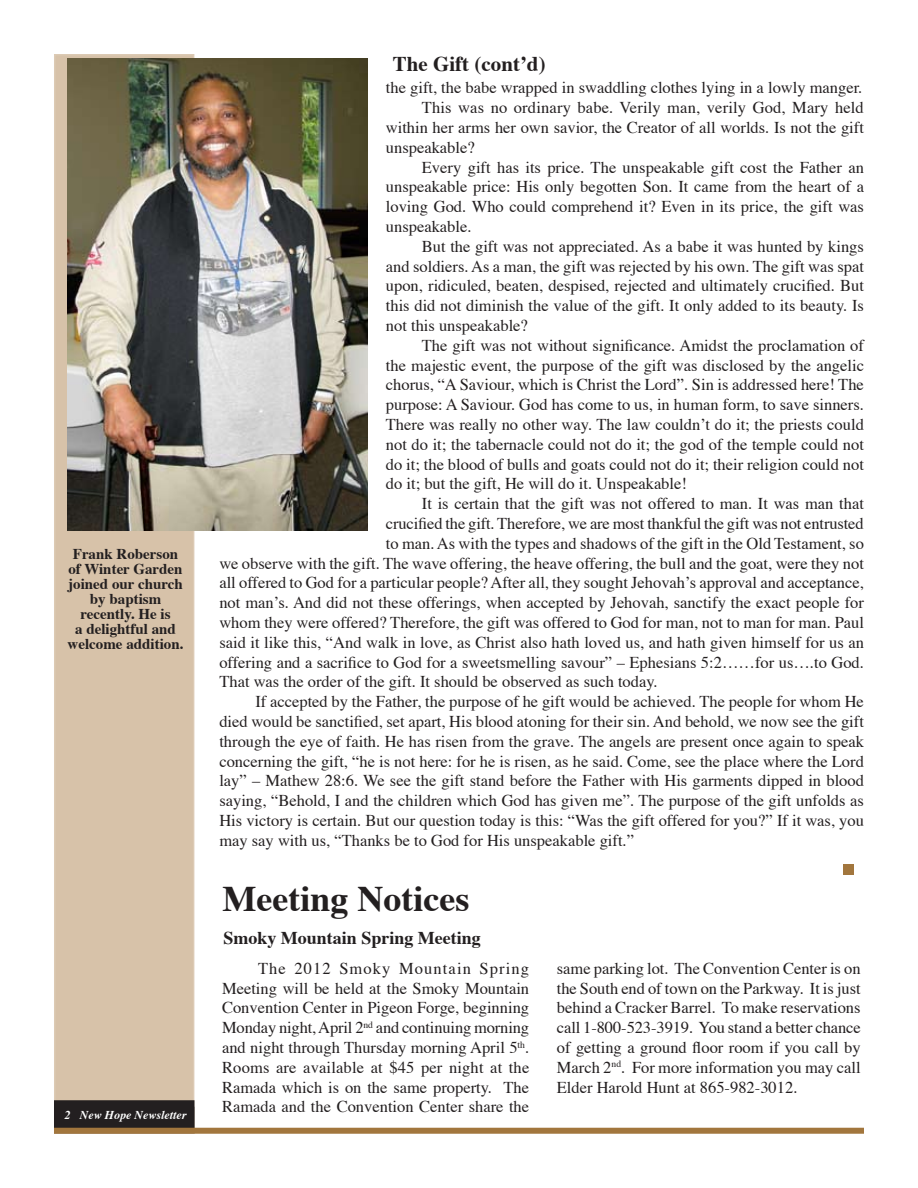
<style>
.page{position:relative;width:918px;height:1188px;background:#fff}
.page>*{position:absolute;margin:0;border:0;box-sizing:border-box;transform-origin:0 0}
.t1{font:700 36px "Times";color:#231f20}
.t2{font:700 21px "Times";color:#231f20}
.t3{font:700 18px "Times";color:#231f20}
.t4{font:16.5px/19.8px "Times";color:#231f20;text-align:justify}
.t5{font:700 15px/15px "Times";color:#231f20;text-align:center}
.t6{font:italic 700 12px "Times";color:#fff}
.t7{font:600 12px "Adobe Garamond";color:#fff}
</style>
<div class="page">
<div style="left:54px;top:54px;width:140px;height:1080px;background:#d7c2a9;border:2px solid #dccab4"></div>
<div style="left:55px;top:1101px;width:139px;height:26px;background:#231f20"></div>
<div style="left:54px;top:1100px;width:140px;height:28px;border:2px solid #231f20"></div>
<div style="left:844px;top:864px;width:10px;height:10px;background:#a2763d"></div>
<img style="left:68px;top:58px;width:300px;height:473px">
<div style="left:54px;top:1128px;width:810px;height:6px;background:#a2763d"></div>
<p class="t5" style="left:68px;top:545px;width:117px">Frank Roberson of Winter Garden joined our church by baptism recently. He is<br>a delightful and welcome addition.</p>
<p class="t6" style="left:65px;top:1103px;width:123px">2 New Hope Newsletter</p>
<p class="t7" style="left:66px;top:1114px;width:66px">Paladin News</p>
<p class="t2" style="left:393px;top:44px;width:154px">The Gift (cont’d)</p>
<p class="t4" style="left:386px;top:77px;width:478px">the gift, the babe wrapped in swaddling clothes lying in a lowly manger.</p>
<p class="t4" style="left:422px;top:96px;width:444px">This was no ordinary babe. Verily man, verily God, Mary held</p>
<p class="t4" style="left:386px;top:116px;width:480px">within her arms her own savior, the Creator of all worlds. Is not the gift</p>
<p class="t4" style="left:386px;top:136px;width:90px">unspeakable?</p>
<p class="t4" style="left:422px;top:156px;width:444px">Every gift has its price. The unspeakable gift cost the Father an</p>
<p class="t4" style="left:386px;top:176px;width:480px">unspeakable price: His only begotten Son. It came from the heart of a</p>
<p class="t4" style="left:386px;top:195px;width:480px">loving God. Who could comprehend it? Even in its price, the gift was</p>
<p class="t4" style="left:386px;top:215px;width:87px">unspeakable.</p>
<p class="t4" style="left:422px;top:235px;width:444px">But the gift was not appreciated. As a babe it was hunted by kings</p>
<p class="t4" style="left:386px;top:255px;width:480px">and soldiers. As a man, the gift was rejected by his own. The gift was spat</p>
<p class="t4" style="left:386px;top:275px;width:480px">upon, ridiculed, beaten, despised, rejected and ultimately crucified. But</p>
<p class="t4" style="left:386px;top:294px;width:480px">this did not diminish the value of the gift. It only added to its beauty. Is</p>
<p class="t4" style="left:386px;top:314px;width:144px">not this unspeakable?</p>
<p class="t4" style="left:422px;top:334px;width:444px">The gift was not without significance. Amidst the proclamation of</p>
<p class="t4" style="left:386px;top:354px;width:480px">the majestic event, the purpose of the gift was disclosed by the angelic</p>
<p class="t4" style="left:386px;top:374px;width:480px">chorus, “A Saviour, which is Christ the Lord”. Sin is addressed here! The</p>
<p class="t4" style="left:386px;top:393px;width:480px">purpose: A Saviour. God has come to us, in human form, to save sinners.</p>
<p class="t4" style="left:386px;top:413px;width:480px">There was really no other way. The law couldn’t do it; the priests could</p>
<p class="t4" style="left:386px;top:433px;width:480px">not do it; the tabernacle could not do it; the god of the temple could not</p>
<p class="t4" style="left:386px;top:453px;width:480px">do it; the blood of bulls and goats could not do it; their religion could not</p>
<p class="t4" style="left:386px;top:473px;width:303px">do it; but the gift, He will do it. Unspeakable!</p>
<p class="t4" style="left:422px;top:492px;width:444px">It is certain that the gift was not offered to man. It was man that</p>
<p class="t4" style="left:386px;top:512px;width:479px">crucified the gift. Therefore, we are most thankful the gift was not entrusted</p>
<p class="t4" style="left:386px;top:532px;width:480px">to man. As with the types and shadows of the gift in the Old Testament, so</p>
<p class="t4" style="left:219px;top:552px;width:646px">we observe with the gift. The wave offering, the heave offering, the bull and the goat, were they not</p>
<p class="t4" style="left:219px;top:572px;width:646px">all offered to God for a particular people? After all, they sought Jehovah’s approval and acceptance,</p>
<p class="t4" style="left:219px;top:591px;width:646px">not man’s. And did not these offerings, when accepted by Jehovah, sanctify the exact people for</p>
<p class="t4" style="left:219px;top:611px;width:646px">whom they were offered? Therefore, the gift was offered to God for man, not to man for man. Paul</p>
<p class="t4" style="left:219px;top:631px;width:646px">said it like this, “And walk in love, as Christ also hath loved us, and hath given himself for us an</p>
<p class="t4" style="left:219px;top:651px;width:646px">offering and a sacrifice to God for a sweetsmelling savour” – Ephesians 5:2……for us….to God.</p>
<p class="t4" style="left:219px;top:671px;width:440px">That was the order of the gift. It should be observed as such today.</p>
<p class="t4" style="left:255px;top:690px;width:610px">If accepted by the Father, the purpose of he gift would be achieved. The people for whom He</p>
<p class="t4" style="left:219px;top:710px;width:646px">died would be sanctified, set apart, His blood atoning for their sin. And behold, we now see the gift</p>
<p class="t4" style="left:219px;top:730px;width:646px">through the eye of faith. He has risen from the grave. The angels are present once again to speak</p>
<p class="t4" style="left:219px;top:750px;width:646px">concerning the gift, “he is not here: for he is risen, as he said. Come, see the place where the Lord</p>
<p class="t4" style="left:219px;top:770px;width:646px">lay” – Mathew 28:6. We see the gift stand before the Father with His garments dipped in blood</p>
<p class="t4" style="left:219px;top:789px;width:646px">saying, “Behold, I and the children which God has given me”. The purpose of the gift unfolds as</p>
<p class="t4" style="left:219px;top:809px;width:646px">His victory is certain. But our question today is this: “Was the gift offered for you?” If it was, you</p>
<p class="t4" style="left:219px;top:829px;width:416px">may say with us, “Thanks be to God for His unspeakable gift.”</p>
<h1 class="t1" style="left:222px;top:864px;width:248px">Meeting Notices</h1>
<p class="t3" style="left:223px;top:920px;width:259px">Smoky Mountain Spring Meeting</p>
<p class="t4" style="left:222px;top:957px;width:309px;text-indent:36px">The 2012 Smoky Mountain Spring Meeting will be held at the Smoky Mountain Convention Center in Pigeon Forge, beginning Monday night, April 2<sup>nd</sup> and continuing morning and night through Thursday morning April 5<sup>th</sup>.<br>Rooms are available at $45 per night at the Ramada which is on the same property. The Ramada and the Convention Center share the</p>
<p class="t4" style="left:557px;top:957px;width:305px">same parking lot. The Convention Center is on the South end of town on the Parkway. It is just behind a Cracker Barrel. To make reservations call 1-800-523-3919. You stand a better chance of getting a ground floor room if you call by March 2<sup>nd</sup>. For more information you may call Elder Harold Hunt at 865-982-3012.</p>
</div>
